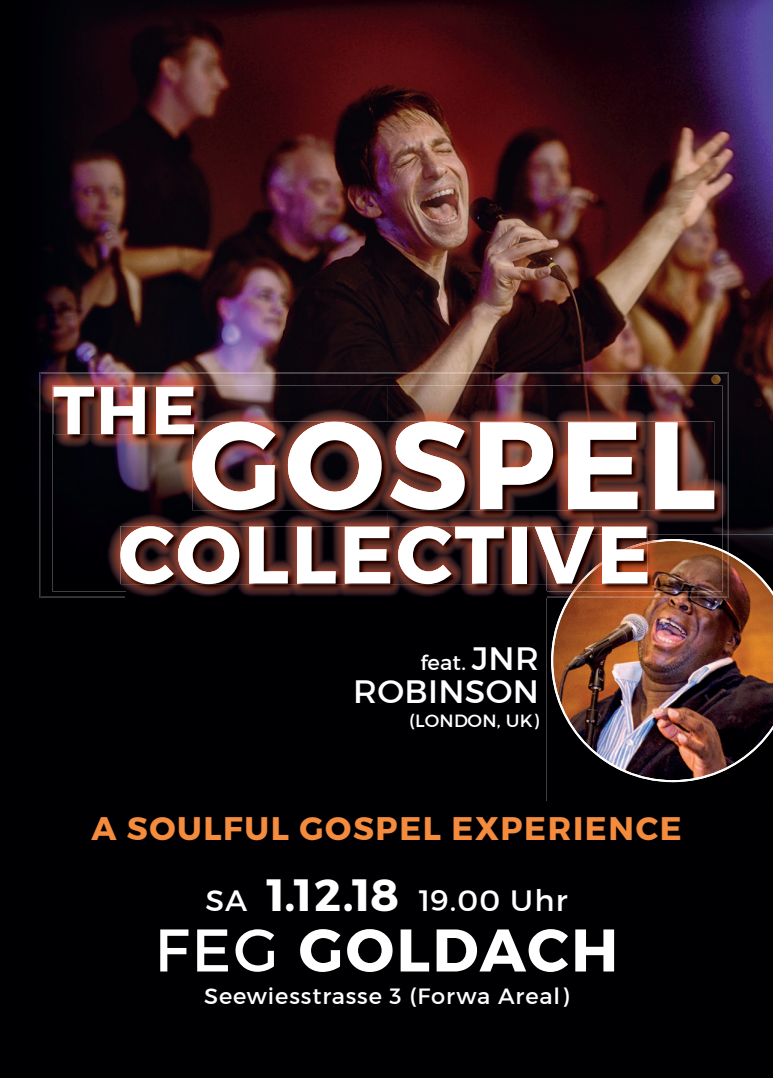
<style>
.page{position:relative;width:773px;height:1078px;background:#fff}
.page>*{position:absolute;margin:0;border:0;box-sizing:border-box;transform-origin:0 0}
.t1{font:700 123.75px "Montserrat";letter-spacing:.03em;color:#fff}
.t2{font:700 81px "Montserrat";letter-spacing:.03em;color:#fff}
.t3{font:700 67.5px "Montserrat";color:#fff}
.t4{font:700 60px "Montserrat";letter-spacing:.04em;color:#fff}
.t5{font:33px "Montserrat";letter-spacing:.01em;color:#fff}
.t6{font:700 32.5px "Montserrat";letter-spacing:.05em;color:#f58b3c}
.t7{font:30px "Montserrat";letter-spacing:.04em;color:#fff}
.t8{font:22.5px "Montserrat";letter-spacing:.04em;color:#fff}
.t9{font:21px "Montserrat";color:#fff}
.t10{font:18px "Montserrat";letter-spacing:.01em;color:#fff}
.s1{font-size:33px}
.s2{font-weight:700;font-size:45px}
.s3{font-weight:400}
</style>
<div class="page">
<img style="left:0;top:0;width:772px;height:1077px">
<img style="left:546px;top:597px;width:75px;height:203px">
<img style="left:728px;top:534px;width:44px;height:5px">
<div style="left:621px;top:782px;width:151px;height:18px;background:#000003"></div>
<img style="left:551px;top:539px;width:221px;height:243px">
<img style="left:39px;top:447px;width:86px;height:150px">
<img style="left:125px;top:591px;width:421px;height:6px">
<img style="left:568px;top:551px;width:160px;height:46px">
<img style="left:41px;top:373px;width:600px;height:74px">
<img style="left:641px;top:373px;width:86px;height:161px">
<div style="left:41px;top:447px;width:86px;height:149px;background:#000004"></div>
<img style="left:569px;top:549px;width:158px;height:47px">
<img style="left:52px;top:385px;width:670px;height:206px">
<img style="left:546px;top:534px;width:176px;height:57px">
<img style="left:572px;top:539px;width:150px;height:52px">
<img style="left:54px;top:386px;width:140px;height:48px">
<img style="left:192px;top:421px;width:522px;height:89px">
<svg style="left:192px;top:421px;width:2px;height:13px"></svg>
<img style="left:120px;top:526px;width:527px;height:58px">
<img style="left:546px;top:534px;width:101px;height:50px">
<img style="left:578px;top:541px;width:69px;height:43px">
<h3 class="t3" style="left:53px;top:368px;width:145px">THE</h3>
<h1 class="t1" style="left:189px;top:388px;width:528px">GOSPEL</h1>
<h2 class="t2" style="left:118px;top:504px;width:534px">COLLECTIVE</h2>
<p class="t9" style="left:420px;top:649px;width:120px">feat. <span class="s1">JNR</span></p>
<h3 class="t5" style="left:353px;top:671px;width:187px">ROBINSON</h3>
<p class="t10" style="left:409px;top:709px;width:131px">(LONDON, UK)</p>
<h3 class="t6" style="left:91px;top:808px;width:591px">A SOULFUL GOSPEL EXPERIENCE</h3>
<h3 class="t7" style="left:205px;top:882px;width:363px">SA <span class="s2">1.12.18</span> 19.00 Uhr</h3>
<h3 class="t4" style="left:155px;top:912px;width:465px"><span class="s3">FEG</span> GOLDACH</h3>
<p class="t8" style="left:204px;top:981px;width:366px">Seewiesstrasse 3 (Forwa Areal)</p>
</div>
